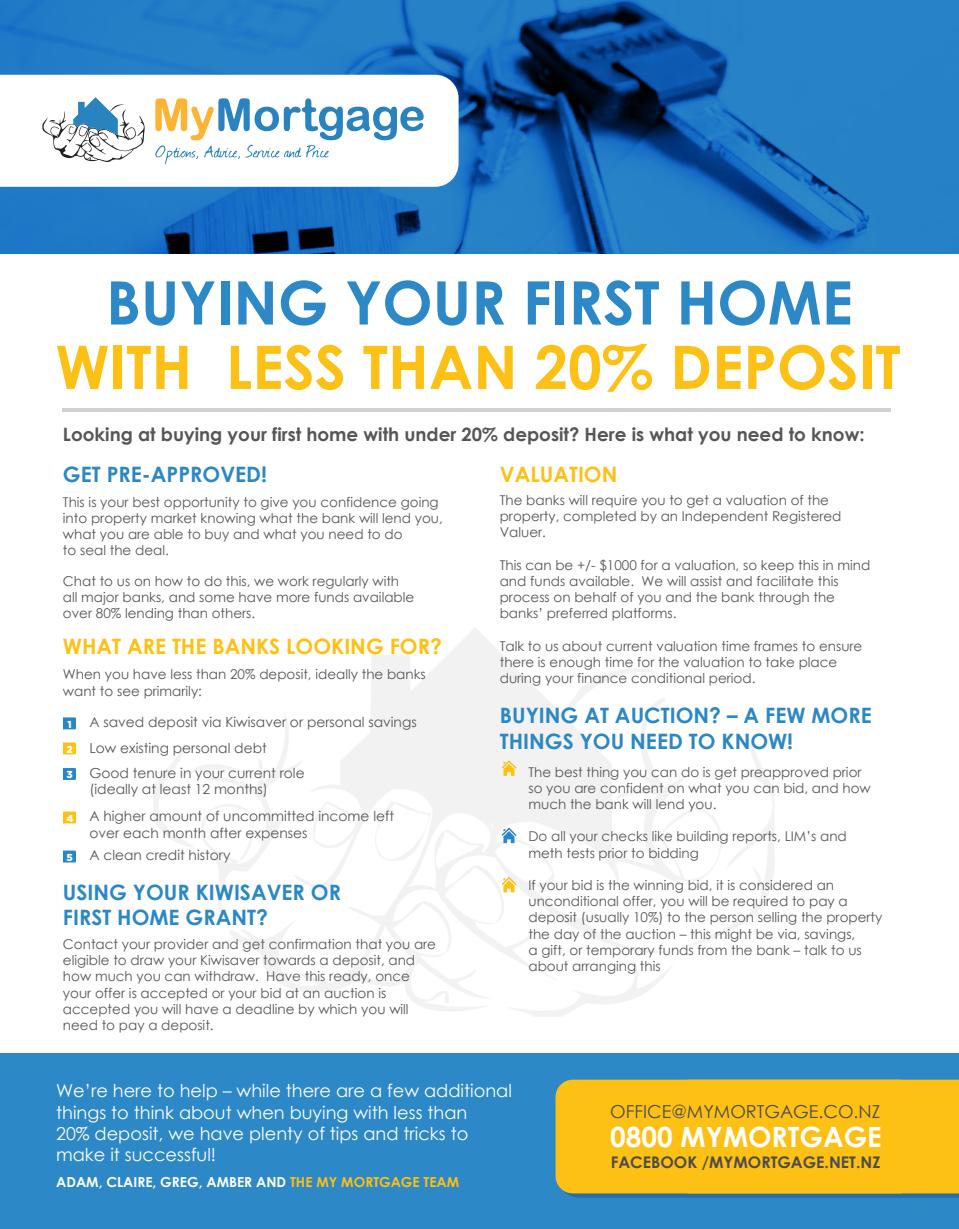
<style>
.page{position:relative;width:959px;height:1229px;background:#fff}
.page>*{position:absolute;margin:0;border:0;box-sizing:border-box;transform-origin:0 0}
.t1{font:700 60px "Century Gothic";color:#fdc015}
.t2{font:700 60px "Century Gothic";color:#2c88c6}
.t3{font:700 27.9px "Century Gothic";color:#fff}
.t4{font:700 21.15px/25.5px "Century Gothic";color:#2b88c4}
.t5{font:700 21.15px "Century Gothic";color:#fdc015}
.t6{font:700 18.45px "Century Gothic";color:#565657}
.t7{font:17.85px/21.3px "Century Gothic";color:#fff}
.t8{font:17.85px "Century Gothic";color:#4c4c4c}
.t9{font:700 16.05px "Century Gothic";color:#4c4c4c}
.t10{font:13.8px/25.2px "Century Gothic";color:#565657}
.t11{font:700 13.8px "Century Gothic";color:#fff}
.t12{font:13.5px/16.2px "Century Gothic";color:#565657}
.t13{font:900 10.05px "Gotham";color:#fff}
.s1{color:#fdc015}
</style>
<div class="page">
<svg style="left:0;top:0;width:958px;height:254px;background:#1c6db4"></svg>
<div style="left:0;top:1053px;width:958px;height:175px;background:#2c88c6"></div>
<svg style="left:0;top:75px;width:458px;height:112px"></svg>
<svg style="left:42px;top:97px;width:103px;height:65px"></svg>
<svg style="left:155px;top:98px;width:269px;height:66px"></svg>
<div style="left:555px;top:1079px;width:403px;height:118px;background:#fdc015"></div>
<svg style="left:501px;top:760px;width:15px;height:16px"></svg>
<svg style="left:501px;top:827px;width:15px;height:16px"></svg>
<svg style="left:501px;top:876px;width:15px;height:16px"></svg>
<div style="left:49px;top:717px;width:27px;height:12px;background:#2987c5"></div>
<div style="left:49px;top:742px;width:27px;height:12px;background:#fdc015"></div>
<div style="left:49px;top:768px;width:27px;height:12px;background:#2987c5"></div>
<div style="left:49px;top:811px;width:27px;height:12px;background:#fdc015"></div>
<div style="left:49px;top:850px;width:27px;height:12px;background:#2987c5"></div>
<div style="left:34px;top:709px;width:29px;height:160px;background:#fff"></div>
<h1 class="t2" style="left:106px;top:257px;width:748px">BUYING YOUR FIRST HOME</h1>
<h1 class="t1" style="left:55px;top:321px;width:846px">WITH LESS THAN 20% DEPOSIT</h1>
<h3 class="t6" style="left:63px;top:421px;width:803px">Looking at buying your first home with under 20% deposit? Here is what you need to know:</h3>
<h3 class="t4" style="left:63px;top:461px;width:206px">GET PRE-APPROVED!</h3>
<h3 class="t5" style="left:500px;top:458px;width:119px">VALUATION</h3>
<p class="t12" style="left:63px;top:493px;width:381px">This is your best opportunity to give you confidence going into property market knowing what the bank will lend you, what you are able to buy and what you need to do<br>to seal the deal.</p>
<p class="t12" style="left:63px;top:572px;width:353px">Chat to us on how to do this, we work regularly with all major banks, and some have more funds available over 80% lending than others.</p>
<h3 class="t5" style="left:63px;top:630px;width:380px">WHAT ARE THE BANKS LOOKING FOR?</h3>
<p class="t12" style="left:63px;top:666px;width:364px">When you have less than 20% deposit, ideally the banks want to see primarily:</p>
<p class="t10" style="left:89px;top:709px;width:329px">A saved deposit via Kiwisaver or personal savings<br>Low existing personal debt<br>Good tenure in your current role</p>
<p class="t10" style="left:89px;top:776px;width:180px">(ideally at least 12 months)</p>
<p class="t13" style="left:67px;top:718px;width:6px">1</p>
<p class="t13" style="left:67px;top:743px;width:8px">2</p>
<p class="t13" style="left:67px;top:769px;width:8px">3</p>
<p class="t13" style="left:67px;top:812px;width:8px">4</p>
<p class="t13" style="left:67px;top:851px;width:8px">5</p>
<p class="t10" style="left:89px;top:808px;width:306px;line-height:16.5px">A higher amount of uncommitted income left over each month after expenses</p>
<p class="t10" style="left:89px;top:842px;width:143px">A clean credit history</p>
<h3 class="t4" style="left:63px;top:878px;width:279px">USING YOUR KIWISAVER OR<br>FIRST HOME GRANT?</h3>
<p class="t12" style="left:63px;top:935px;width:374px">Contact your provider and get confirmation that you are eligible to draw your Kiwisaver towards a deposit, and how much you can withdraw. Have this ready, once your offer is accepted or your bid at an auction is accepted you will have a deadline by which you will need to pay a deposit.</p>
<p class="t12" style="left:500px;top:492px;width:343px">The banks will require you to get a valuation of the property, completed by an Independent Registered<br>Valuer.</p>
<p class="t12" style="left:500px;top:556px;width:372px">This can be +/- $1000 for a valuation, so keep this in mind and funds available. We will assist and facilitate this process on behalf of you and the bank through the banks’ preferred platforms.</p>
<p class="t12" style="left:500px;top:637px;width:364px">Talk to us about current valuation time frames to ensure there is enough time for the valuation to take place during your finance conditional period.</p>
<h3 class="t4" style="left:500px;top:702px;width:373px">BUYING AT AUCTION? – A FEW MORE<br>THINGS YOU NEED TO KNOW!</h3>
<p class="t12" style="left:528px;top:763px;width:344px">The best thing you can do is get preapproved prior so you are confident on what you can bid, and how much the bank will lend you.</p>
<p class="t12" style="left:528px;top:828px;width:320px">Do all your checks like building reports, LIM’s and meth tests prior to bidding</p>
<p class="t12" style="left:528px;top:876px;width:355px">If your bid is the winning bid, it is considered an unconditional offer, you will be required to pay a deposit (usually 10%) to the person selling the property the day of the auction – this might be via, savings,<br>a gift, or temporary funds from the bank – talk to us about arranging this</p>
<h3 class="t7" style="left:56px;top:1079px;width:457px">We’re here to help – while there are a few additional things to think about when buying with less than<br>20% deposit, we have plenty of tips and tricks to make it successful!</h3>
<p class="t11" style="left:56px;top:1171px;width:404px">ADAM, CLAIRE, GREG, AMBER AND <span class="s1">THE MY MORTGAGE TEAM</span></p>
<h3 class="t8" style="left:610px;top:1099px;width:271px">OFFICE@MYMORTGAGE.CO.NZ</h3>
<h2 class="t3" style="left:610px;top:1115px;width:273px">0800 MYMORTGAGE</h2>
<p class="t9" style="left:610px;top:1149px;width:271px">FACEBOOK /MYMORTGAGE.NET.NZ</p>
</div>
